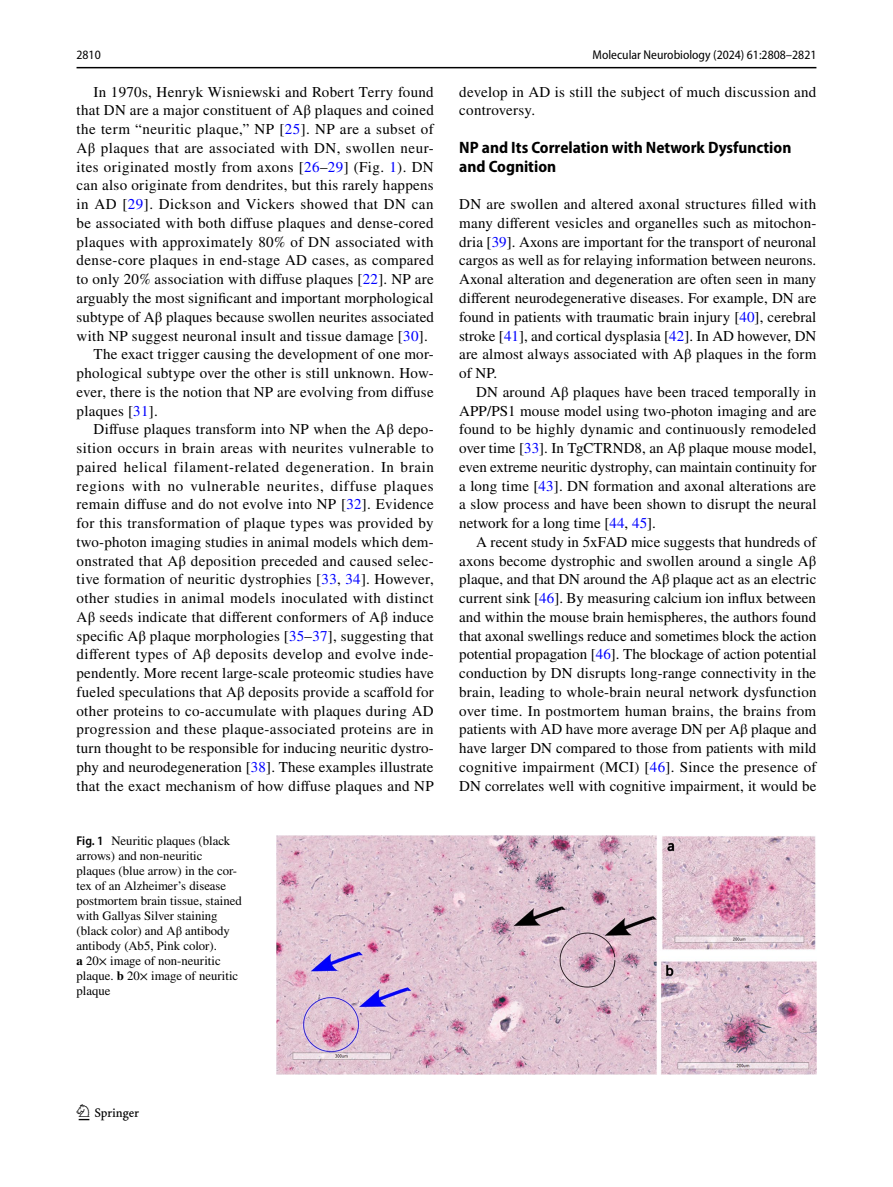
<style>
.page{position:relative;width:893px;height:1187px;background:#fff}
.page>*{position:absolute;margin:0;border:0;box-sizing:border-box;transform-origin:0 0}
.t1{font:22.5px "Springnew Regular 3";color:#000}
.t2{font:700 semi-condensed 16.5px/18.8px "Myriad Pro";color:#000}
.t3{font:15px/18.8px "STIX";letter-spacing:.02em;color:#000;text-align:justify}
.t4{font:15px "STIX";letter-spacing:.04em;color:#000}
.t5{font:15px "STIX";letter-spacing:.045em;color:#000}
.t6{font:12.75px/15px "STIX";color:#000}
.t7{font:semi-condensed 12.75px "Myriad Pro";color:#000}
.s1{color:#00f}
.s2{font-family:"Myriad Pro";font-weight:600;font-stretch:semi-condensed}
.s3{font-weight:700}
</style>
<div class="page">
<hr style="left:77px;top:67px;width:739px;height:1px;background:#000">
<img style="left:276px;top:835px;width:540px;height:238px">
<p class="t7" style="left:77px;top:48px;width:26px">2810</p>
<p class="t7" style="left:593px;top:48px;width:225px">Molecular Neurobiology (2024) 61:2808–2821</p>
<p class="t3" style="left:94px;top:83px;width:342px">In 1970s, Henryk Wisniewski and Robert Terry found</p>
<p class="t3" style="left:77px;top:102px;width:359px">that DN are a major constituent of Aβ plaques and coined</p>
<p class="t3" style="left:77px;top:121px;width:359px">the term “neuritic plaque,” NP [<span class="s1">25</span>]. NP are a subset of</p>
<p class="t3" style="left:77px;top:139px;width:359px">Aβ plaques that are associated with DN, swollen neur-</p>
<p class="t3" style="left:77px;top:158px;width:359px">ites originated mostly from axons [<span class="s1">26</span>–<span class="s1">29</span>] (Fig. <span class="s1">1</span>). DN</p>
<p class="t3" style="left:77px;top:177px;width:359px">can also originate from dendrites, but this rarely happens</p>
<p class="t3" style="left:77px;top:196px;width:359px">in AD [<span class="s1">29</span>]. Dickson and Vickers showed that DN can</p>
<p class="t3" style="left:77px;top:214px;width:358px">be associated with both diffuse plaques and dense-cored</p>
<p class="t3" style="left:77px;top:233px;width:359px">plaques with approximately 80% of DN associated with</p>
<p class="t3" style="left:77px;top:252px;width:359px">dense-core plaques in end-stage AD cases, as compared</p>
<p class="t3" style="left:77px;top:271px;width:359px">to only 20% association with diffuse plaques [<span class="s1">22</span>]. NP are</p>
<p class="t3" style="left:77px;top:289px;width:359px">arguably the most significant and important morphological</p>
<p class="t3" style="left:77px;top:308px;width:359px">subtype of Aβ plaques because swollen neurites associated</p>
<p class="t3" style="left:77px;top:327px;width:353px">with NP suggest neuronal insult and tissue damage [<span class="s1">30</span>].</p>
<p class="t3" style="left:94px;top:346px;width:342px">The exact trigger causing the development of one mor-</p>
<p class="t3" style="left:77px;top:364px;width:359px">phological subtype over the other is still unknown. How-</p>
<p class="t3" style="left:77px;top:383px;width:359px">ever, there is the notion that NP are evolving from diffuse</p>
<p class="t3" style="left:77px;top:402px;width:83px">plaques [<span class="s1">31</span>].</p>
<p class="t3" style="left:94px;top:421px;width:342px">Diffuse plaques transform into NP when the Aβ depo-</p>
<p class="t3" style="left:77px;top:439px;width:359px">sition occurs in brain areas with neurites vulnerable to</p>
<p class="t4" style="left:77px;top:456px;width:359px">paired helical filament-related degeneration. In brain</p>
<p class="t5" style="left:77px;top:475px;width:358px">regions with no vulnerable neurites, diffuse plaques</p>
<p class="t3" style="left:77px;top:496px;width:359px">remain diffuse and do not evolve into NP [<span class="s1">32</span>]. Evidence</p>
<p class="t3" style="left:77px;top:514px;width:358px">for this transformation of plaque types was provided by</p>
<p class="t3" style="left:77px;top:533px;width:359px">two-photon imaging studies in animal models which dem-</p>
<p class="t3" style="left:77px;top:552px;width:359px">onstrated that Aβ deposition preceded and caused selec-</p>
<p class="t3" style="left:77px;top:571px;width:359px">tive formation of neuritic dystrophies [<span class="s1">33</span>, <span class="s1">34</span>]. However,</p>
<p class="t3" style="left:77px;top:589px;width:359px">other studies in animal models inoculated with distinct</p>
<p class="t3" style="left:77px;top:608px;width:359px">Aβ seeds indicate that different conformers of Aβ induce</p>
<p class="t3" style="left:77px;top:627px;width:359px">specific Aβ plaque morphologies [<span class="s1">35</span>–<span class="s1">37</span>], suggesting that</p>
<p class="t3" style="left:77px;top:646px;width:359px">different types of Aβ deposits develop and evolve inde-</p>
<p class="t3" style="left:77px;top:664px;width:359px">pendently. More recent large-scale proteomic studies have</p>
<p class="t3" style="left:77px;top:683px;width:359px">fueled speculations that Aβ deposits provide a scaffold for</p>
<p class="t3" style="left:77px;top:702px;width:359px">other proteins to co-accumulate with plaques during AD</p>
<p class="t3" style="left:77px;top:721px;width:359px">progression and these plaque-associated proteins are in</p>
<p class="t3" style="left:77px;top:739px;width:359px">turn thought to be responsible for inducing neuritic dystro-</p>
<p class="t3" style="left:77px;top:758px;width:358px">phy and neurodegeneration [<span class="s1">38</span>]. These examples illustrate</p>
<p class="t3" style="left:77px;top:777px;width:359px">that the exact mechanism of how diffuse plaques and NP</p>
<p class="t6" style="left:77px;top:833px;width:167px"><span class="s2">Fig. 1</span> Neuritic plaques (black arrows) and non-neuritic plaques (blue arrow) in the cor&shy;tex of an Alzheimer’s disease postmortem brain tissue, stained with Gallyas Silver staining (black color) and Aβ antibody antibody (Ab5, Pink color).<br><span class="s3">a</span> 20× image of non-neuritic plaque. <span class="s3">b</span> 20× image of neuritic plaque</p>
<p class="t3" style="left:459px;top:83px;width:359px">develop in AD is still the subject of much discussion and controversy.</p>
<p class="t2" style="left:459px;top:138px;width:334px">NP and Its Correlation with Network Dysfunction and Cognition</p>
<p class="t3" style="left:459px;top:196px;width:359px">DN are swollen and altered axonal structures filled with many different vesicles and organelles such as mitochon&shy;dria [<span class="s1">39</span>]. Axons are important for the transport of neuronal cargos as well as for relaying information between neurons.<br>Axonal alteration and degeneration are often seen in many different neurodegenerative diseases. For example, DN are found in patients with traumatic brain injury [<span class="s1">40</span>], cerebral stroke [<span class="s1">41</span>], and cortical dysplasia [<span class="s1">42</span>]. In AD however, DN are almost always associated with Aβ plaques in the form of NP.</p>
<p class="t3" style="left:459px;top:383px;width:359px;text-indent:17px">DN around Aβ plaques have been traced temporally in APP/PS1 mouse model using two-photon imaging and are found to be highly dynamic and continuously remodeled over time [<span class="s1">33</span>]. In TgCTRND8, an Aβ plaque mouse model, even extreme neuritic dystrophy, can maintain continuity for a long time [<span class="s1">43</span>]. DN formation and axonal alterations are a slow process and have been shown to disrupt the neural network for a long time [<span class="s1">44</span>, <span class="s1">45</span>].</p>
<p class="t3" style="left:459px;top:533px;width:359px;text-indent:17px">A recent study in 5xFAD mice suggests that hundreds of axons become dystrophic and swollen around a single Aβ plaque, and that DN around the Aβ plaque act as an electric current sink [<span class="s1">46</span>]. By measuring calcium ion influx between and within the mouse brain hemispheres, the authors found that axonal swellings reduce and sometimes block the action potential propagation [<span class="s1">46</span>]. The blockage of action potential conduction by DN disrupts long-range connectivity in the brain, leading to whole-brain neural network dysfunction over time. In postmortem human brains, the brains from patients with AD have more average DN per Aβ plaque and have larger DN compared to those from patients with mild cognitive impairment (MCI) [<span class="s1">46</span>]. Since the presence of DN correlates well with cognitive impairment, it would be</p>
<h1 class="t1" style="left:79px;top:1104px;width:62px">1 3</h1>
</div>
